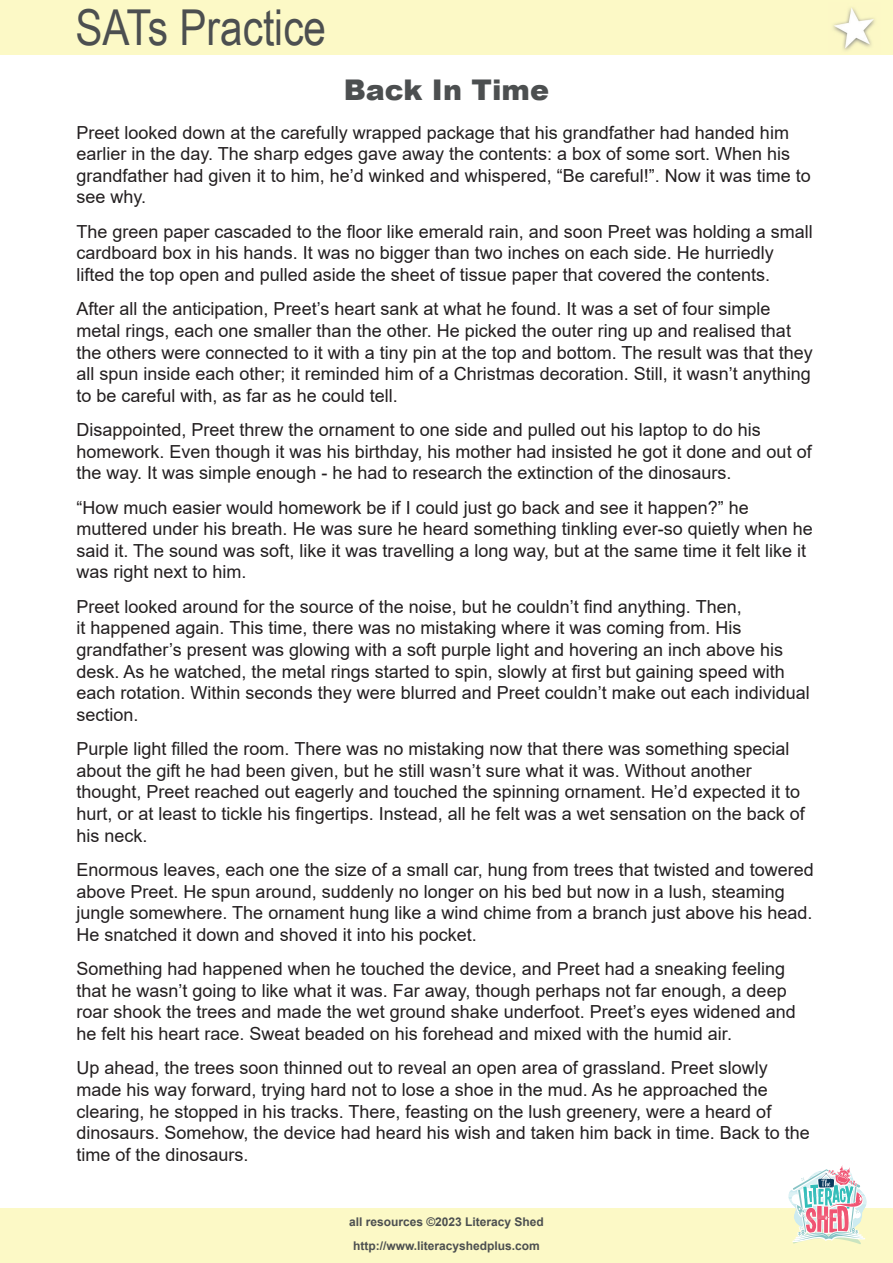
<style>
.page{position:relative;width:893px;height:1263px;background:#fff}
.page>*{position:absolute;margin:0;border:0;box-sizing:border-box;transform-origin:0 0}
.t1{font:49.5px "Arial Narrow";color:#4c4f50}
.t2{font:900 28.5px "Arial";color:#4c4f50}
.t3{font:18px/21.6px "Arial";color:#231f20}
.t4{font:700 12px/24px "Arial";color:#4c4f50;text-align:center}
</style>
<div class="page">
<div style="left:0;top:1209px;width:893px;height:54px;background:#fcf9c6"></div>
<div style="left:0;top:0;width:893px;height:54px;background:#fcf9c6"></div>
<img style="left:833px;top:8px;width:42px;height:43px">
<svg style="left:788px;top:1165px;width:79px;height:79px"></svg>
<h1 class="t1" style="left:75px;top:-9px;width:252px">SATs Practice</h1>
<h2 class="t2" style="left:344px;top:69px;width:207px">Back In Time</h2>
<p class="t3" style="left:77px;top:121px;width:736px">Preet looked down at the carefully wrapped package that his grandfather had handed him earlier in the day. The sharp edges gave away the contents: a box of some sort. When his grandfather had given it to him, he’d winked and whispered, “Be careful!”. Now it was time to see why.</p>
<p class="t3" style="left:77px;top:220px;width:738px">The green paper cascaded to the floor like emerald rain, and soon Preet was holding a small cardboard box in his hands. It was no bigger than two inches on each side. He hurriedly lifted the top open and pulled aside the sheet of tissue paper that covered the contents.</p>
<p class="t3" style="left:77px;top:298px;width:738px">After all the anticipation, Preet’s heart sank at what he found. It was a set of four simple metal rings, each one smaller than the other. He picked the outer ring up and realised that the others were connected to it with a tiny pin at the top and bottom. The result was that they all spun inside each other; it reminded him of a Christmas decoration. Still, it wasn’t anything to be careful with, as far as he could tell.</p>
<p class="t3" style="left:77px;top:419px;width:737px">Disappointed, Preet threw the ornament to one side and pulled out his laptop to do his homework. Even though it was his birthday, his mother had insisted he got it done and out of the way. It was simple enough - he had to research the extinction of the dinosaurs.</p>
<p class="t3" style="left:77px;top:496px;width:738px">“How much easier would homework be if I could just go back and see it happen?” he muttered under his breath. He was sure he heard something tinkling ever-so quietly when he said it. The sound was soft, like it was travelling a long way, but at the same time it felt like it was right next to him.</p>
<p class="t3" style="left:77px;top:596px;width:735px">Preet looked around for the source of the noise, but he couldn’t find anything. Then,<br>it happened again. This time, there was no mistaking where it was coming from. His grandfather’s present was glowing with a soft purple light and hovering an inch above his desk. As he watched, the metal rings started to spin, slowly at first but gaining speed with each rotation. Within seconds they were blurred and Preet couldn’t make out each individual section.</p>
<p class="t3" style="left:77px;top:738px;width:730px">Purple light filled the room. There was no mistaking now that there was something special about the gift he had been given, but he still wasn’t sure what it was. Without another thought, Preet reached out eagerly and touched the spinning ornament. He’d expected it to hurt, or at least to tickle his fingertips. Instead, all he felt was a wet sensation on the back of his neck.</p>
<p class="t3" style="left:77px;top:859px;width:739px">Enormous leaves, each one the size of a small car, hung from trees that twisted and towered above Preet. He spun around, suddenly no longer on his bed but now in a lush, steaming jungle somewhere. The ornament hung like a wind chime from a branch just above his head.<br>He snatched it down and shoved it into his pocket.</p>
<p class="t3" style="left:77px;top:958px;width:721px">Something had happened when he touched the device, and Preet had a sneaking feeling that he wasn’t going to like what it was. Far away, though perhaps not far enough, a deep roar shook the trees and made the wet ground shake underfoot. Preet’s eyes widened and he felt his heart race. Sweat beaded on his forehead and mixed with the humid air.</p>
<p class="t3" style="left:77px;top:1057px;width:735px">Up ahead, the trees soon thinned out to reveal an open area of grassland. Preet slowly made his way forward, trying hard not to lose a shoe in the mud. As he approached the clearing, he stopped in his tracks. There, feasting on the lush greenery, were a heard of dinosaurs. Somehow, the device had heard his wish and taken him back in time. Back to the time of the dinosaurs.</p>
<p class="t4" style="left:349px;top:1209px;width:196px">all resources ©2023 Literacy Shed http://www.literacyshedplus.com</p>
</div>
